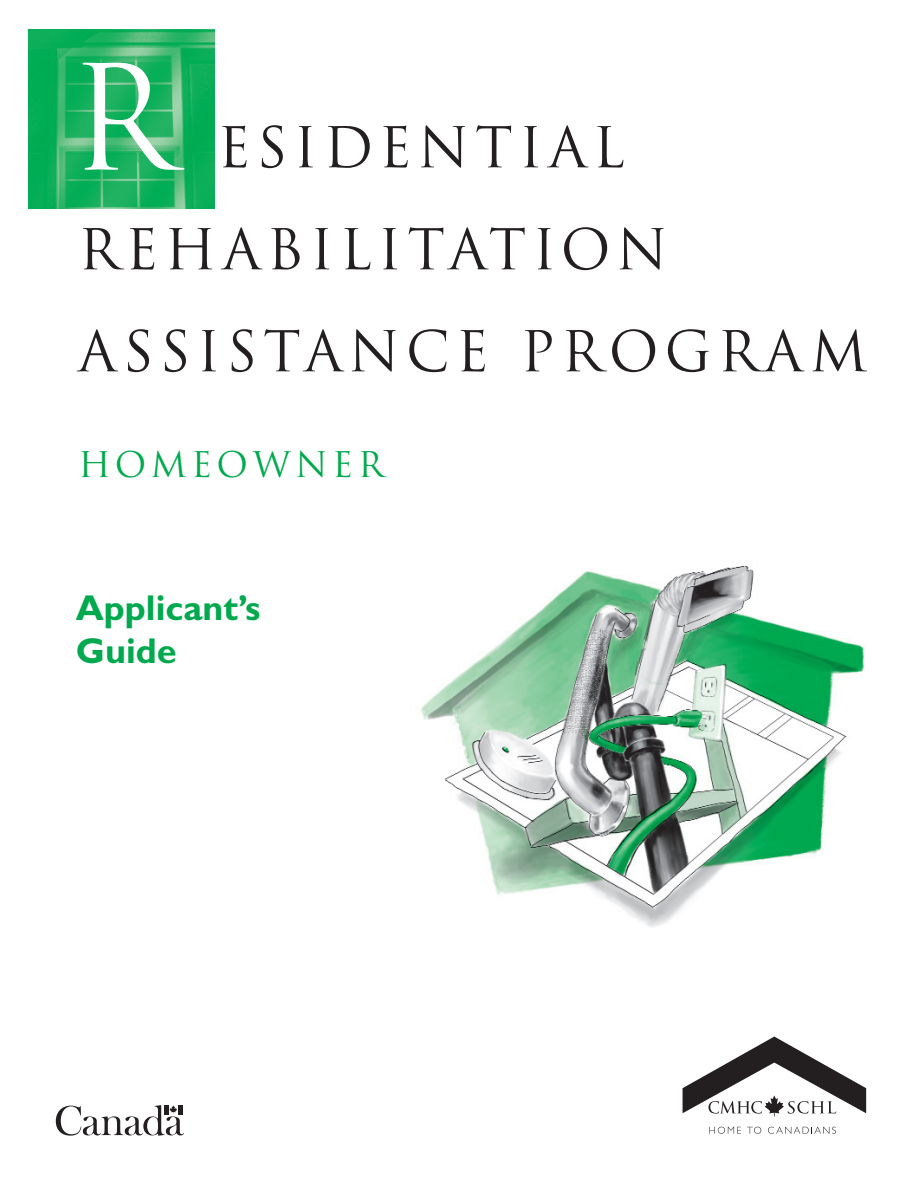
<style>
.page{position:relative;width:918px;height:1188px;background:#fff}
.page>*{position:absolute;margin:0;border:0;box-sizing:border-box;transform-origin:0 0}
.t1{font:141.75px "Trajan";color:#fff;scale:.95 1}
.t2{font:54.75px/102px "Trajan";letter-spacing:.105em;color:#231f20}
.t3{font:700 36px/43.2px "Gill Sans";color:#00a94e}
.t4{font:34.5px "Trajan";letter-spacing:.13em;color:#00a94e}
</style>
<div class="page">
<img style="left:29px;top:29px;width:185px;height:180px">
<svg style="left:683px;top:1037px;width:183px;height:79px"></svg>
<svg style="left:709px;top:1127px;width:32px;height:7px"></svg>
<svg style="left:747px;top:1127px;width:14px;height:7px"></svg>
<svg style="left:768px;top:1127px;width:68px;height:7px"></svg>
<svg style="left:56px;top:1105px;width:128px;height:31px"></svg>
<img style="left:421px;top:565px;width:444px;height:362px">
<h1 class="t1" style="left:70px;top:38px;width:108px">R</h1>
<p class="t2" style="left:78px;top:97px;width:791px;text-indent:139px">ESIDENTIAL<br>REHABILITATION<br>ASSISTANCE PROGRAM</p>
<p class="t4" style="left:78px;top:445px;width:307px">HOMEOWNER</p>
<p class="t3" style="left:76px;top:590px;width:186px">Applicant’s<br>Guide</p>
</div>
